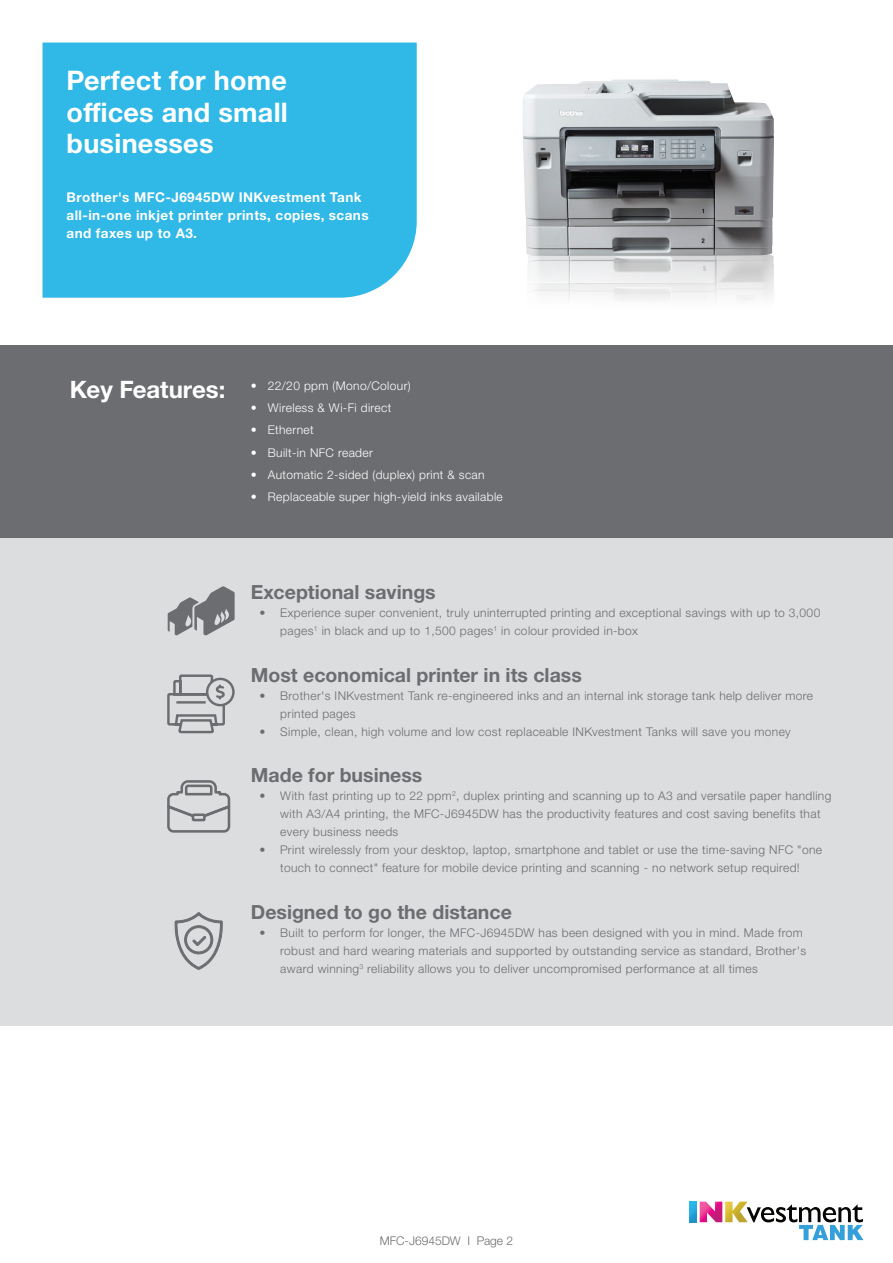
<style>
.page{position:relative;width:893px;height:1263px;background:#fff}
.page>*{position:absolute;margin:0;border:0;box-sizing:border-box;transform-origin:0 0}
.t1{font:700 27px/31.5px "Helvetica Neue LTW1 G";letter-spacing:.01em;color:#fff;text-align:justify}
.t2{font:700 19.5px "Helvetica Neue LTW1 G";color:#6c6d70}
.t3{font:700 13.5px/18px "Helvetica Neue LTW1 G";letter-spacing:.03em;color:#fff}
.t4{font:300 12px/18px "Helvetica Neue LTW1 G";letter-spacing:.03em;color:#6c6d70}
.t5{font:300 12px "Helvetica Neue LTW1 G";letter-spacing:.03em;color:#fff}
.t6{font:300 12px "Helvetica Neue LTW1 G";color:#6c6d70}
.s1{font-weight:700;font-size:24px}
</style>
<div class="page">
<img style="left:528px;top:256px;width:246px;height:45px">
<img style="left:523px;top:79px;width:251px;height:177px">
<div style="left:0;top:345px;width:893px;height:681px;background:#dcdddf"></div>
<div style="left:0;top:345px;width:893px;height:193px;background:#6c6d70"></div>
<svg style="left:689px;top:1201px;width:8px;height:21px"></svg>
<svg style="left:700px;top:1201px;width:163px;height:39px"></svg>
<svg style="left:207px;top:679px;width:26px;height:26px"></svg>
<div style="left:206px;top:678px;width:29px;height:28px;border:2px solid #6c6d70;border-radius:50%"></div>
<svg style="left:167px;top:674px;width:59px;height:60px"></svg>
<svg style="left:168px;top:586px;width:67px;height:49px"></svg>
<svg style="left:167px;top:780px;width:64px;height:53px"></svg>
<svg style="left:174px;top:912px;width:49px;height:58px"></svg>
<div style="left:43px;top:43px;width:374px;height:255px;background:#30b8e7"></div>
<h1 class="t1" style="left:67px;top:65px;width:223px">Perfect for home offices and small businesses</h1>
<p class="t3" style="left:67px;top:189px;width:303px">Brother's MFC-J6945DW INKvestment Tank all-in-one inkjet printer prints, copies, scans and faxes up to A3.</p>
<p class="t5" style="left:70px;top:378px;width:342px"><span class="s1">Key Features:</span> • 22/20 ppm (Mono/Colour)</p>
<p class="t5" style="left:251px;top:401px;width:142px">• Wireless &amp; Wi-Fi direct</p>
<p class="t5" style="left:251px;top:423px;width:64px">• Ethernet</p>
<p class="t5" style="left:251px;top:445px;width:124px">• Built-in NFC reader</p>
<p class="t5" style="left:251px;top:467px;width:235px">• Automatic 2-sided (duplex) print &amp; scan</p>
<p class="t5" style="left:251px;top:490px;width:253px">• Replaceable super high-yield inks available</p>
<h2 class="t2" style="left:251px;top:580px;width:186px">Exceptional savings</h2>
<p class="t4" style="left:280px;top:603px;width:542px;text-indent:-21px">• Experience super convenient, truly uninterrupted printing and exceptional savings with up to 3,000 pages<sup>1</sup> in black and up to 1,500 pages<sup>1</sup> in colour provided in-box</p>
<h2 class="t2" style="left:251px;top:663px;width:332px">Most economical printer in its class</h2>
<p class="t4" style="left:280px;top:686px;width:534px;text-indent:-21px">• Brother's INKvestment Tank re-engineered inks and an internal ink storage tank help deliver more printed pages</p>
<p class="t4" style="left:259px;top:722px;width:533px">• Simple, clean, high volume and low cost replaceable INKvestment Tanks will save you money</p>
<h2 class="t2" style="left:251px;top:763px;width:173px">Made for business</h2>
<p class="t4" style="left:280px;top:787px;width:553px;text-indent:-21px">• With fast printing up to 22 ppm<sup>2</sup>, duplex printing and scanning up to A3 and versatile paper handling with A3/A4 printing, the MFC-J6945DW has the productivity features and cost saving benefits that every business needs</p>
<p class="t4" style="left:259px;top:841px;width:564px;text-align:center">• Print wirelessly from your desktop, laptop, smartphone and tablet or use the time-saving NFC "one touch to connect" feature for mobile device printing and scanning - no network setup required!</p>
<h2 class="t2" style="left:251px;top:900px;width:262px">Designed to go the distance</h2>
<p class="t4" style="left:280px;top:924px;width:527px;text-indent:-21px">• Built to perform for longer, the MFC-J6945DW has been designed with you in mind. Made from robust and hard wearing materials and supported by outstanding service as standard, Brother's award winning<sup>3</sup> reliability allows you to deliver uncompromised performance at all times</p>
<p class="t6" style="left:380px;top:1233px;width:135px">MFC-J6945DW I Page 2</p>
</div>
